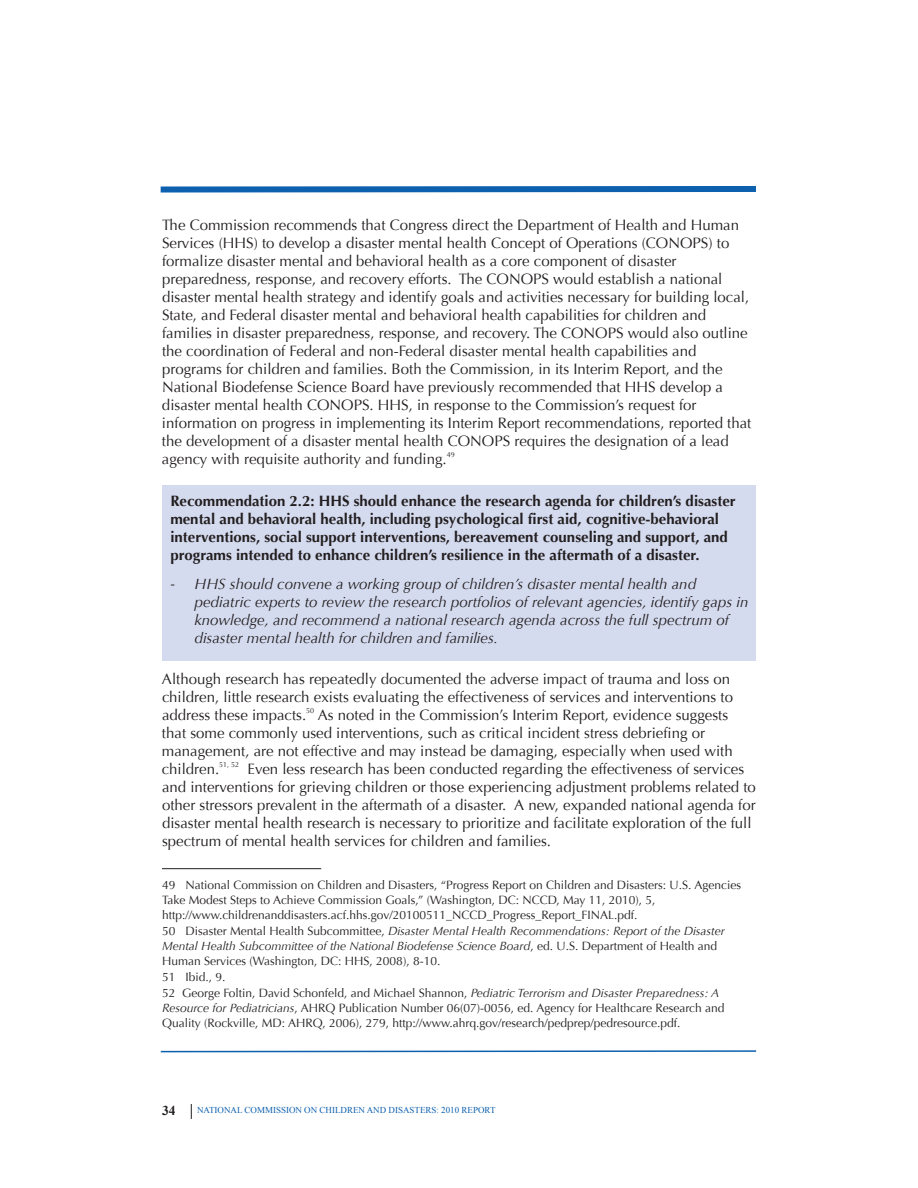
<style>
.page{position:relative;width:918px;height:1188px;background:#fff}
.page>*{position:absolute;margin:0;border:0;box-sizing:border-box;transform-origin:0 0}
.t1{font:15px/18px "Optima";color:#231f20}
.t2{font:700 15px/18px "Optima";color:#231f20}
.t3{font:italic 15px/18px "Optima";color:#231f20}
.t4{font:700 13.5px "Times New Roman";color:#231f20}
.t5{font:12px/15.3px "Optima";color:#231f20}
.t6{font:9px "Times New Roman";color:#0d60ae}
.t7{font:7.2px "Optima";color:#231f20}
.s1{font-style:italic}
</style>
<div class="page">
<svg style="left:160px;top:186px;width:596px;height:7px;background:#2f76b9"></svg>
<svg style="left:160px;top:1050px;width:597px;height:3px;background:#85afd6"></svg>
<svg style="left:191px;top:1104px;width:1px;height:15px"></svg>
<div style="left:162px;top:485px;width:594px;height:175px;background:#d5dbef"></div>
<hr style="left:162px;top:868px;width:159px;height:1px;background:#231f20">
<p class="t1" style="left:162px;top:216px;width:591px">The Commission recommends that Congress direct the Department of Health and Human Services (HHS) to develop a disaster mental health Concept of Operations (CONOPS) to formalize disaster mental and behavioral health as a core component of disaster preparedness, response, and recovery efforts. The CONOPS would establish a national disaster mental health strategy and identify goals and activities necessary for building local, State, and Federal disaster mental and behavioral health capabilities for children and families in disaster preparedness, response, and recovery. The CONOPS would also outline the coordination of Federal and non-Federal disaster mental health capabilities and programs for children and families. Both the Commission, in its Interim Report, and the National Biodefense Science Board have previously recommended that HHS develop a disaster mental health CONOPS. HHS, in response to the Commission’s request for information on progress in implementing its Interim Report recommendations, reported that the development of a disaster mental health CONOPS requires the designation of a lead agency with requisite authority and funding.</p>
<p class="t7" style="left:447px;top:450px;width:10px">49</p>
<p class="t2" style="left:170px;top:492px;width:567px">Recommendation 2.2: HHS should enhance the research agenda for children’s disaster mental and behavioral health, including psychological first aid, cognitive-behavioral interventions, social support interventions, bereavement counseling and support, and programs intended to enhance children’s resilience in the aftermath of a disaster.</p>
<p class="t3" style="left:194px;top:575px;width:556px;text-indent:-24px">- HHS should convene a working group of children’s disaster mental health and pediatric experts to review the research portfolios of relevant agencies, identify gaps in knowledge, and recommend a national research agenda across the full spectrum of disaster mental health for children and families.</p>
<p class="t1" style="left:162px;top:670px;width:573px">Although research has repeatedly documented the adverse impact of trauma and loss on children, little research exists evaluating the effectiveness of services and interventions to address these impacts.</p>
<p class="t7" style="left:306px;top:707px;width:10px">50</p>
<p class="t1" style="left:162px;top:706px;width:572px;text-indent:156px">As noted in the Commission’s Interim Report, evidence suggests that some commonly used interventions, such as critical incident stress debriefing or management, are not effective and may instead be damaging, especially when used with children.</p>
<p class="t7" style="left:219px;top:761px;width:22px">51, 52</p>
<p class="t1" style="left:162px;top:760px;width:595px;text-indent:86px">Even less research has been conducted regarding the effectiveness of services and interventions for grieving children or those experiencing adjustment problems related to other stressors prevalent in the aftermath of a disaster. A new, expanded national agenda for disaster mental health research is necessary to prioritize and facilitate exploration of the full spectrum of mental health services for children and families.</p>
<p class="t5" style="left:162px;top:877px;width:581px">49 National Commission on Children and Disasters, “Progress Report on Children and Disasters: U.S. Agencies Take Modest Steps to Achieve Commission Goals,” (Washington, DC: NCCD, May 11, 2010), 5, http://www.childrenanddisasters.acf.hhs.gov/20100511_NCCD_Progress_Report_FINAL.pdf.<br>50 Disaster Mental Health Subcommittee, <span class="s1">Disaster Mental Health Recommendations: Report of the Disaster Mental Health Subcommittee of the National Biodefense Science Board</span>, ed. U.S. Department of Health and Human Services (Washington, DC: HHS, 2008), 8-10.<br>51 Ibid., 9.<br>52 George Foltin, David Schonfeld, and Michael Shannon, <span class="s1">Pediatric Terrorism and Disaster Preparedness: A Resource for Pediatricians</span>, AHRQ Publication Number 06(07)-0056, ed. Agency for Healthcare Research and Quality (Rockville, MD: AHRQ, 2006), 279, http://www.ahrq.gov/research/pedprep/pedresource.pdf.</p>
<p class="t4" style="left:162px;top:1103px;width:15px">34</p>
<p class="t6" style="left:197px;top:1105px;width:300px">NATIONAL COMMISSION ON CHILDREN AND DISASTERS: 2010 REPORT</p>
</div>
